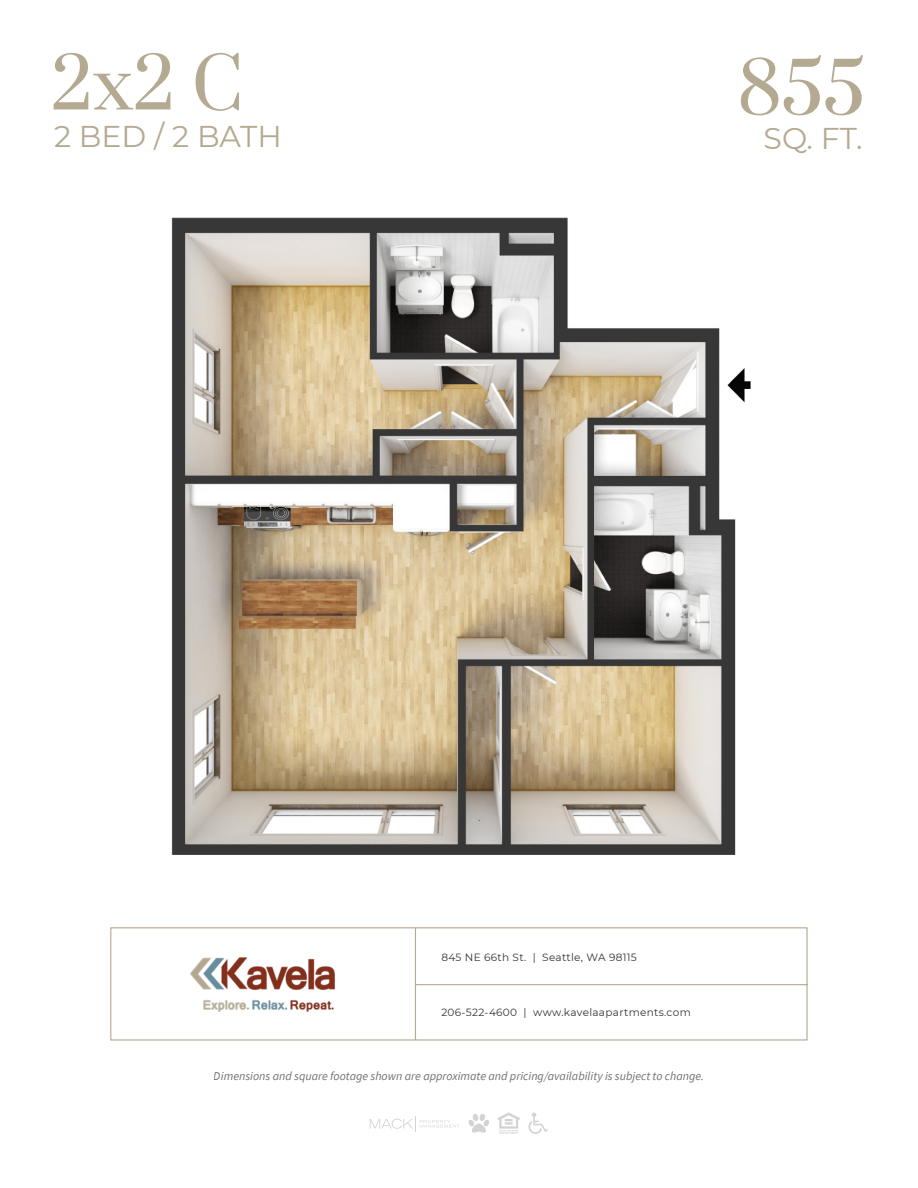
<style>
.page{position:relative;width:918px;height:1188px;background:#fff}
.page>*{position:absolute;margin:0;border:0;box-sizing:border-box;transform-origin:0 0}
.NAME_Sans_Serif{font:69px "Prata";color:#b4a991}
.Sq_Ft_-_NUMBER{font:69px "Prata";color:#b4a991}
.Floorplan_Details{font:30px "Montserrat";color:#b4a991}
.Sq_Ft-_Text{font:30px "Montserrat";color:#b4a991}
.t1{font:italic 12px "Source Sans Pro";color:#333}
.t2{font:10.5px "Montserrat";letter-spacing:.03em;color:#333}
</style>
<div class="page">
<div style="left:110px;top:927px;width:698px;height:114px;border:1px solid #b4a991"></div>
<hr style="left:415px;top:928px;width:1px;height:112px;background:#b4a991">
<hr style="left:415px;top:984px;width:393px;height:1px;background:#b4a991">
<img style="left:190px;top:957px;width:145px;height:55px">
<svg style="left:498px;top:1113px;width:22px;height:21px"></svg>
<svg style="left:528px;top:1113px;width:20px;height:21px"></svg>
<svg style="left:469px;top:1114px;width:20px;height:19px"></svg>
<svg style="left:370px;top:1116px;width:89px;height:15px"></svg>
<img style="left:171px;top:217px;width:580px;height:637px">
<p class="NAME_Sans_Serif" style="left:51px;top:27px;width:194px">2x2 C</p>
<p class="Sq_Ft_-_NUMBER" style="left:737px;top:31px;width:130px">855</p>
<p class="Floorplan_Details" style="left:54px;top:115px;width:229px">2 BED / 2 BATH</p>
<p class="Sq_Ft-_Text" style="left:764px;top:118px;width:101px">SQ. FT.</p>
<p class="t2" style="left:441px;top:950px;width:197px">845 NE 66th St. | Seattle, WA 98115</p>
<p class="t2" style="left:441px;top:1005px;width:251px">206-522-4600 | www.kavelaapartments.com</p>
<p class="t1" style="left:214px;top:1068px;width:492px">Dimensions and square footage shown are approximate and pricing/availability is subject to change.</p>
</div>
